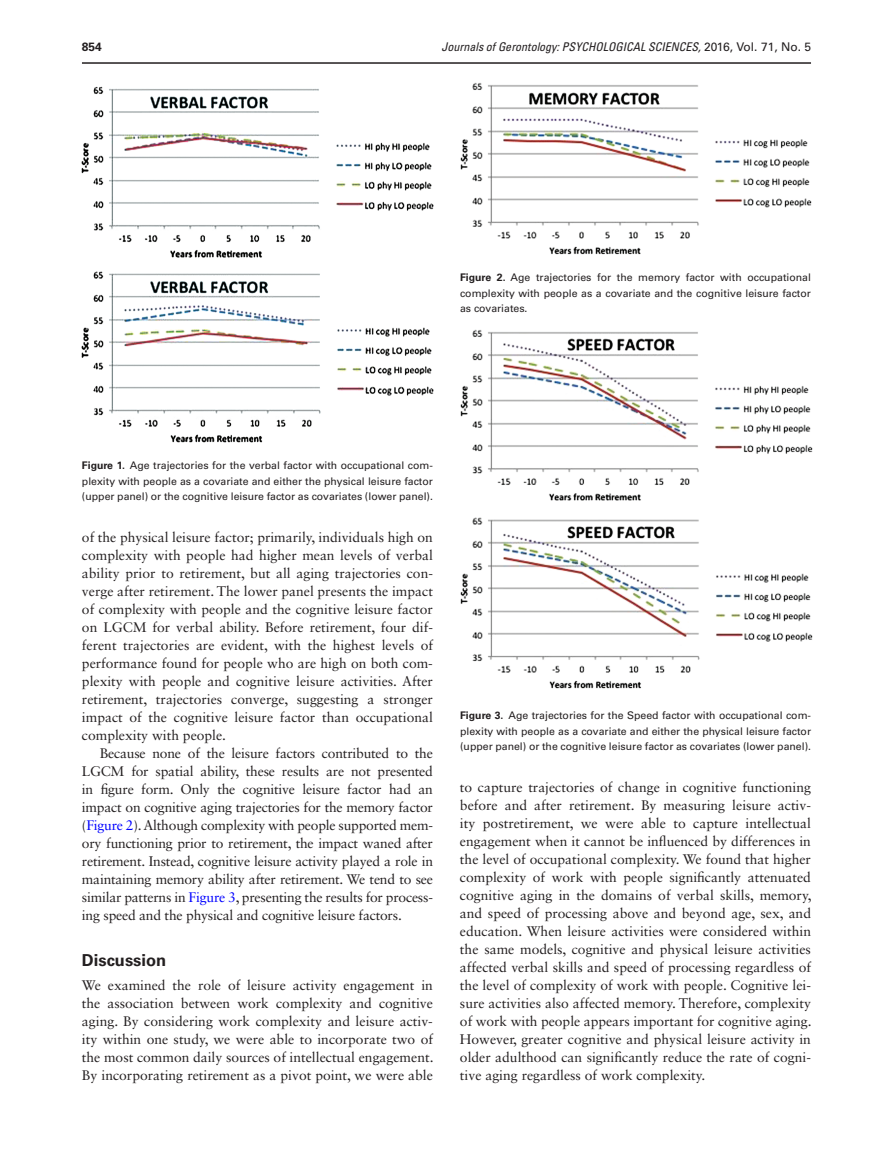
<style>
.page{position:relative;width:893px;height:1174px;background:#fff}
.page>*{position:absolute;margin:0;border:0;box-sizing:border-box;transform-origin:0 0}
.t1{font:700 16.5px "Univers LT Std";color:#231f20}
.t2{font:13.8px/18px "Sabon LT Std";color:#231f20;text-align:justify}
.t3{font:italic condensed 12px "Univers LT Std";color:#231f20}
.t4{font:700 12px "Univers LT Std";color:#231f20}
.t5{font:10.5px/15.3px "Univers LT Std";color:#231f20;text-align:justify}
.s1{font-style:normal;font-stretch:normal}
.s2{font-weight:700}
.s3{color:#00f}
</style>
<div class="page">
<hr style="left:82px;top:62px;width:729px;height:2px;background:#231f20">
<img style="left:460px;top:82px;width:352px;height:172px">
<img style="left:460px;top:329px;width:352px;height:360px">
<img style="left:82px;top:86px;width:352px;height:356px">
<p class="t4" style="left:82px;top:40px;width:22px">854</p>
<p class="t3" style="left:441px;top:39px;width:371px">Journals of Gerontology: PSYCHOLOGICAL SCIENCES, <span class="s1">2016, Vol. 71, No. 5</span></p>
<p class="t5" style="left:460px;top:270px;width:352px"><span class="s2">Figure 2.</span> Age trajectories for the memory factor with occupational complexity with people as a covariate and the cognitive leisure factor as covariates.</p>
<p class="t5" style="left:82px;top:458px;width:353px"><span class="s2">Figure 1.</span> Age trajectories for the verbal factor with occupational com&shy;plexity with people as a covariate and either the physical leisure factor (upper panel) or the cognitive leisure factor as covariates (lower panel).</p>
<p class="t2" style="left:82px;top:528px;width:353px">of the physical leisure factor; primarily, individuals high on complexity with people had higher mean levels of verbal ability prior to retirement, but all aging trajectories con&shy;verge after retirement. The lower panel presents the impact of complexity with people and the cognitive leisure factor on LGCM for verbal ability. Before retirement, four dif&shy;ferent trajectories are evident, with the highest levels of performance found for people who are high on both com&shy;plexity with people and cognitive leisure activities. After retirement, trajectories converge, suggesting a stronger impact of the cognitive leisure factor than occupational complexity with people.</p>
<p class="t2" style="left:82px;top:743px;width:353px;text-indent:18px">Because none of the leisure factors contributed to the LGCM for spatial ability, these results are not presented in figure form. Only the cognitive leisure factor had an impact on cognitive aging trajectories for the memory factor (<span class="s3">Figure 2</span>). Although complexity with people supported mem&shy;ory functioning prior to retirement, the impact waned after retirement. Instead, cognitive leisure activity played a role in maintaining memory ability after retirement. We tend to see similar patterns in <span class="s3">Figure 3</span>, presenting the results for process&shy;ing speed and the physical and cognitive leisure factors.</p>
<p class="t1" style="left:82px;top:950px;width:86px">Discussion</p>
<p class="t2" style="left:82px;top:976px;width:353px">We examined the role of leisure activity engagement in the association between work complexity and cognitive aging. By considering work complexity and leisure activ&shy;ity within one study, we were able to incorporate two of the most common daily sources of intellectual engagement.<br>By incorporating retirement as a pivot point, we were able</p>
<p class="t5" style="left:460px;top:708px;width:353px"><span class="s2">Figure 3.</span> Age trajectories for the Speed factor with occupational com&shy;plexity with people as a covariate and either the physical leisure factor (upper panel) or the cognitive leisure factor as covariates (lower panel).</p>
<p class="t2" style="left:460px;top:778px;width:353px">to capture trajectories of change in cognitive functioning before and after retirement. By measuring leisure activ&shy;ity postretirement, we were able to capture intellectual engagement when it cannot be influenced by differences in the level of occupational complexity. We found that higher complexity of work with people significantly attenuated cognitive aging in the domains of verbal skills, memory, and speed of processing above and beyond age, sex, and education. When leisure activities were considered within the same models, cognitive and physical leisure activities affected verbal skills and speed of processing regardless of the level of complexity of work with people. Cognitive lei&shy;sure activities also affected memory. Therefore, complexity of work with people appears important for cognitive aging.<br>However, greater cognitive and physical leisure activity in older adulthood can significantly reduce the rate of cogni&shy;tive aging regardless of work complexity.</p>
</div>
